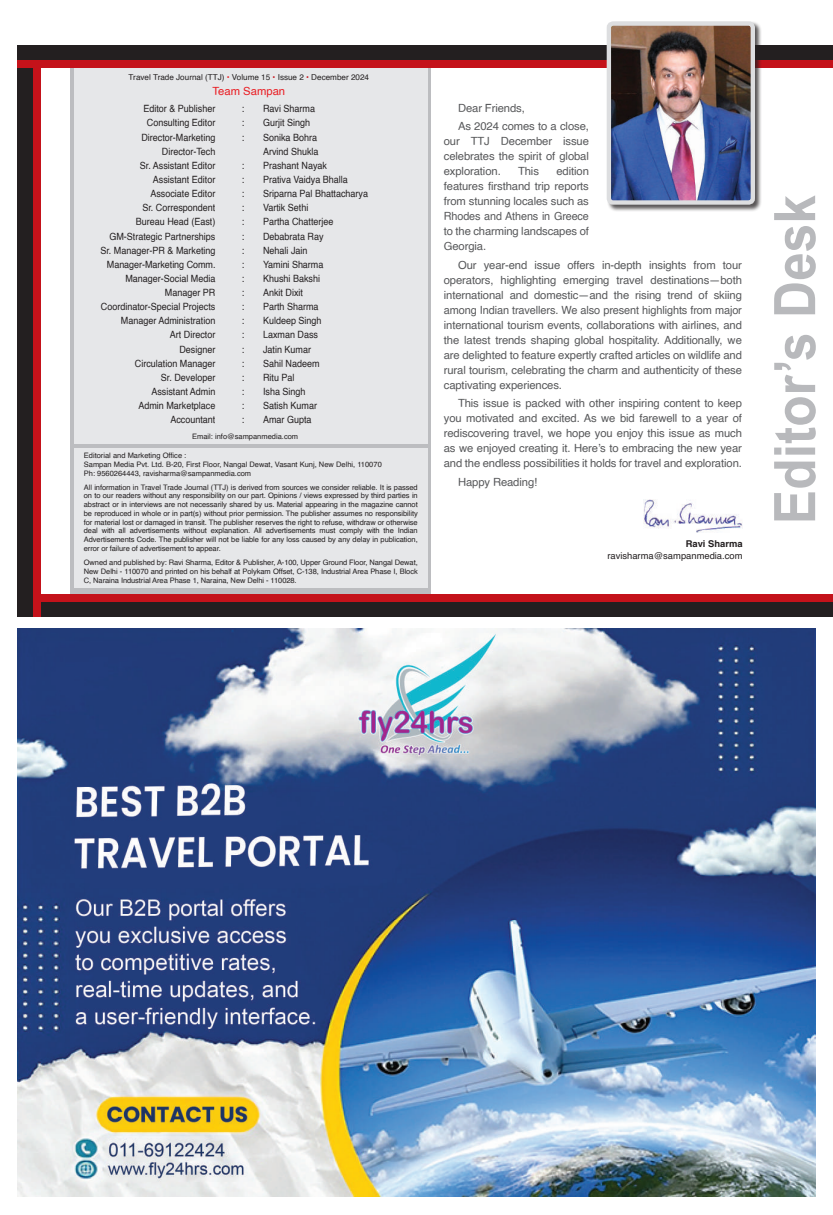
<style>
.page{position:relative;width:833px;height:1215px;background:#fff}
.page>*{position:absolute;margin:0;border:0;box-sizing:border-box;transform-origin:0 0}
.t1{font:700 57.25px "Arial";color:#b8b9bc;scale:.9 1}
.t2{font:11.25px/15px "Helvetica";letter-spacing:-.01em;color:#57585a;text-align:justify}
.t3{font:11.25px "Helvetica";color:#e91d23}
.t4{font:10px "Helvetica";color:#231f20;scale:.9 1}
.t5{font:9.38px "Helvetica";color:#231f20}
.t6{font:700 9.38px "Helvetica CE";color:#231f20}
.t7{font:8.12px "Helvetica";color:#231f20}
.t8{font:7.5px/8.8px "Helvetica";color:#231f20;text-align:justify}
.s1{color:#e91d23}
.s2{color:#c4121a}
</style>
<div class="page">
<div style="left:70px;top:63px;width:360px;height:533px;background:#bcbdc0"></div>
<div style="left:74px;top:66px;width:353px;height:378px;background:#e6e7e9"></div>
<div style="left:74px;top:448px;width:353px;height:139px;background:#e6e7e9"></div>
<img style="left:643px;top:499px;width:99px;height:34px">
<div style="left:18px;top:601px;width:814px;height:16px;background:#231f20"></div>
<div style="left:18px;top:594px;width:814px;height:7px;background:#c4121a"></div>
<div style="left:18px;top:45px;width:15px;height:572px;background:#231f20"></div>
<div style="left:33px;top:45px;width:7px;height:572px;background:#c4121a"></div>
<div style="left:18px;top:45px;width:814px;height:15px;background:#231f20"></div>
<div style="left:18px;top:60px;width:814px;height:7px;background:#c4121a"></div>
<div style="left:606px;top:21px;width:156px;height:191px;background:#231f20;opacity:.75"></div>
<img style="left:611px;top:26px;width:139px;height:174px">
<div style="left:606px;top:21px;width:149px;height:184px;border:4px solid #dddee0;border-radius:4px"></div>
<img style="left:18px;top:629px;width:797px;height:567px">
<p class="t7" style="left:129px;top:71px;width:242px">Travel Trade Journal (TTJ) <span class="s1">•</span> Volume 15 <span class="s2">•</span> Issue 2 <span class="s2">•</span> December 2024</p>
<h2 class="t3" style="left:212px;top:83px;width:74px">Team Sampan</h2>
<h3 class="t4" style="left:143px;top:101px;width:82px">Editor &amp; Publisher</h3>
<h3 class="t4" style="left:242px;top:101px;width:4px">:</h3>
<h3 class="t4" style="left:263px;top:101px;width:59px">Ravi Sharma</h3>
<h3 class="t4" style="left:147px;top:115px;width:78px">Consulting Editor</h3>
<h3 class="t4" style="left:242px;top:115px;width:4px">:</h3>
<h3 class="t4" style="left:263px;top:115px;width:54px">Gurjit Singh</h3>
<h3 class="t4" style="left:141px;top:129px;width:84px">Director-Marketing</h3>
<h3 class="t4" style="left:242px;top:129px;width:4px">:</h3>
<h3 class="t4" style="left:263px;top:129px;width:62px">Sonika Bohra</h3>
<h3 class="t4" style="left:162px;top:143px;width:61px">Director-Tech</h3>
<h3 class="t4" style="left:263px;top:143px;width:63px">Arvind Shukla</h3>
<h3 class="t4" style="left:140px;top:158px;width:85px">Sr. Assistant Editor</h3>
<h3 class="t4" style="left:242px;top:158px;width:4px">:</h3>
<h3 class="t4" style="left:263px;top:158px;width:73px">Prashant Nayak</h3>
<h3 class="t4" style="left:153px;top:172px;width:71px">Assistant Editor</h3>
<h3 class="t4" style="left:242px;top:172px;width:4px">:</h3>
<h3 class="t4" style="left:263px;top:172px;width:96px">Prativa Vaidya Bhalla</h3>
<h3 class="t4" style="left:150px;top:186px;width:74px">Associate Editor</h3>
<h3 class="t4" style="left:242px;top:186px;width:4px">:</h3>
<h3 class="t4" style="left:263px;top:186px;width:118px">Sriparna Pal Bhattacharya</h3>
<h3 class="t4" style="left:142px;top:200px;width:83px">Sr. Correspondent</h3>
<h3 class="t4" style="left:242px;top:200px;width:4px">:</h3>
<h3 class="t4" style="left:263px;top:200px;width:52px">Vartik Sethi</h3>
<h3 class="t4" style="left:136px;top:214px;width:90px">Bureau Head (East)</h3>
<h3 class="t4" style="left:242px;top:214px;width:4px">:</h3>
<h3 class="t4" style="left:263px;top:214px;width:80px">Partha Chatterjee</h3>
<h3 class="t4" style="left:109px;top:228px;width:119px">GM-Strategic Partnerships</h3>
<h3 class="t4" style="left:242px;top:228px;width:4px">:</h3>
<h3 class="t4" style="left:263px;top:228px;width:69px">Debabrata Ray</h3>
<h3 class="t4" style="left:100px;top:242px;width:129px">Sr. Manager-PR &amp; Marketing</h3>
<h3 class="t4" style="left:242px;top:242px;width:4px">:</h3>
<h3 class="t4" style="left:263px;top:242px;width:51px">Nehali Jain</h3>
<h3 class="t4" style="left:107px;top:257px;width:122px">Manager-Marketing Comm.</h3>
<h3 class="t4" style="left:242px;top:257px;width:4px">:</h3>
<h3 class="t4" style="left:263px;top:257px;width:69px">Yamini Sharma</h3>
<h3 class="t4" style="left:125px;top:271px;width:102px">Manager-Social Media</h3>
<h3 class="t4" style="left:242px;top:271px;width:4px">:</h3>
<h3 class="t4" style="left:263px;top:271px;width:65px">Khushi Bakshi</h3>
<h3 class="t4" style="left:165px;top:285px;width:58px">Manager PR</h3>
<h3 class="t4" style="left:242px;top:285px;width:4px">:</h3>
<h3 class="t4" style="left:263px;top:285px;width:46px">Ankit Dixit</h3>
<h3 class="t4" style="left:101px;top:299px;width:129px">Coordinator-Special Projects</h3>
<h3 class="t4" style="left:242px;top:299px;width:4px">:</h3>
<h3 class="t4" style="left:263px;top:299px;width:63px">Parth Sharma</h3>
<h3 class="t4" style="left:121px;top:313px;width:107px">Manager Administration</h3>
<h3 class="t4" style="left:242px;top:313px;width:4px">:</h3>
<h3 class="t4" style="left:263px;top:313px;width:67px">Kuldeep Singh</h3>
<h3 class="t4" style="left:170px;top:327px;width:52px">Art Director</h3>
<h3 class="t4" style="left:242px;top:327px;width:4px">:</h3>
<h3 class="t4" style="left:263px;top:327px;width:63px">Laxman Dass</h3>
<h3 class="t4" style="left:179px;top:341px;width:42px">Designer</h3>
<h3 class="t4" style="left:242px;top:341px;width:4px">:</h3>
<h3 class="t4" style="left:263px;top:341px;width:55px">Jatin Kumar</h3>
<h3 class="t4" style="left:135px;top:355px;width:91px">Circulation Manager</h3>
<h3 class="t4" style="left:242px;top:355px;width:4px">:</h3>
<h3 class="t4" style="left:263px;top:355px;width:64px">Sahil Nadeem</h3>
<h3 class="t4" style="left:161px;top:370px;width:62px">Sr. Developer</h3>
<h3 class="t4" style="left:242px;top:370px;width:4px">:</h3>
<h3 class="t4" style="left:263px;top:370px;width:37px">Ritu Pal</h3>
<h3 class="t4" style="left:151px;top:384px;width:73px">Assistant Admin</h3>
<h3 class="t4" style="left:242px;top:384px;width:4px">:</h3>
<h3 class="t4" style="left:263px;top:384px;width:49px">Isha Singh</h3>
<h3 class="t4" style="left:138px;top:398px;width:87px">Admin Marketplace</h3>
<h3 class="t4" style="left:242px;top:398px;width:4px">:</h3>
<h3 class="t4" style="left:263px;top:398px;width:62px">Satish Kumar</h3>
<h3 class="t4" style="left:170px;top:412px;width:52px">Accountant</h3>
<h3 class="t4" style="left:242px;top:412px;width:4px">:</h3>
<h3 class="t4" style="left:263px;top:412px;width:55px">Amar Gupta</h3>
<p class="t8" style="left:192px;top:432px;width:107px">Email: info@sampanmedia.com</p>
<p class="t8" style="left:84px;top:451px;width:299px;text-align:left">Editorial and Marketing Office :<br>Sampan Media Pvt. Ltd. B-20, First Floor, Nangal Dewat, Vasant Kunj, New Delhi, 110070<br>Ph: 9560264443, ravisharma@sampanmedia.com</p>
<p class="t8" style="left:84px;top:483px;width:335px">All information in Travel Trade Journal (TTJ) is derived from sources we consider reliable. It is passed on to our readers without any responsibility on our part. Opinions / views expressed by third parties in abstract or in interviews are not necessarily shared by us. Material appearing in the magazine cannot be reproduced in whole or in part(s) without prior permission. The publisher assumes no responsibility for material lost or damaged in transit. The publisher reserves the right to refuse, withdraw or otherwise deal with all advertisements without explanation. All advertisements must comply with the Indian Advertisements Code. The publisher will not be liable for any loss caused by any delay in publication, error or failure of advertisement to appear.</p>
<p class="t8" style="left:84px;top:558px;width:335px">Owned and published by: Ravi Sharma, Editor &amp; Publisher, A-100, Upper Ground Floor, Nangal Dewat, New Delhi - 110070 and printed on his behalf at Polykam Offset, C-138, Industrial Area Phase I, Block C, Naraina Industrial Area Phase 1, Naraina, New Delhi - 110028.</p>
<h2 class="t2" style="left:458px;top:99px;width:132px;line-height:18.5px">Dear Friends,<br>As 2024 comes to a close,</h2>
<h2 class="t2" style="left:444px;top:134px;width:147px">our TTJ December issue celebrates the spirit of global exploration.</h2>
<h2 class="t2" style="left:444px;top:164px;width:147px;text-indent:113px">edition features firsthand trip reports from stunning locales such as Rhodes and Athens in Greece to the charming landscapes of Georgia.</h2>
<p class="t2" style="left:444px;top:258px;width:299px;text-indent:14px">Our year-end issue offers in-depth insights from tour operators, highlighting emerging travel destinations—both international and domestic—and the rising trend of skiing among Indian travellers. We also present highlights from major international tourism events, collaborations with airlines, and the latest trends shaping global hospitality. Additionally, we are delighted to feature expertly crafted articles on wildlife and rural tourism, celebrating the charm and authenticity of these captivating experiences.</p>
<p class="t2" style="left:444px;top:396px;width:299px;text-indent:14px">This issue is packed with other inspiring content to keep you motivated and excited. As we bid farewell to a year of rediscovering travel, we hope you enjoy this issue as much as we enjoyed creating it. Here’s to embracing the new year and the endless possibilities it holds for travel and exploration.</p>
<h2 class="t2" style="left:458px;top:475px;width:81px">Happy Reading!</h2>
<h2 class="t2" style="left:518px;top:164px;width:22px">This</h2>
<p class="t6" style="left:685px;top:538px;width:58px">Ravi Sharma</p>
<p class="t5" style="left:607px;top:548px;width:137px">ravisharma@sampanmedia.com</p>
<h1 class="t1" style="left:754px;top:524px;width:367px;rotate:-90deg">Editor’s Desk</h1>
</div>
